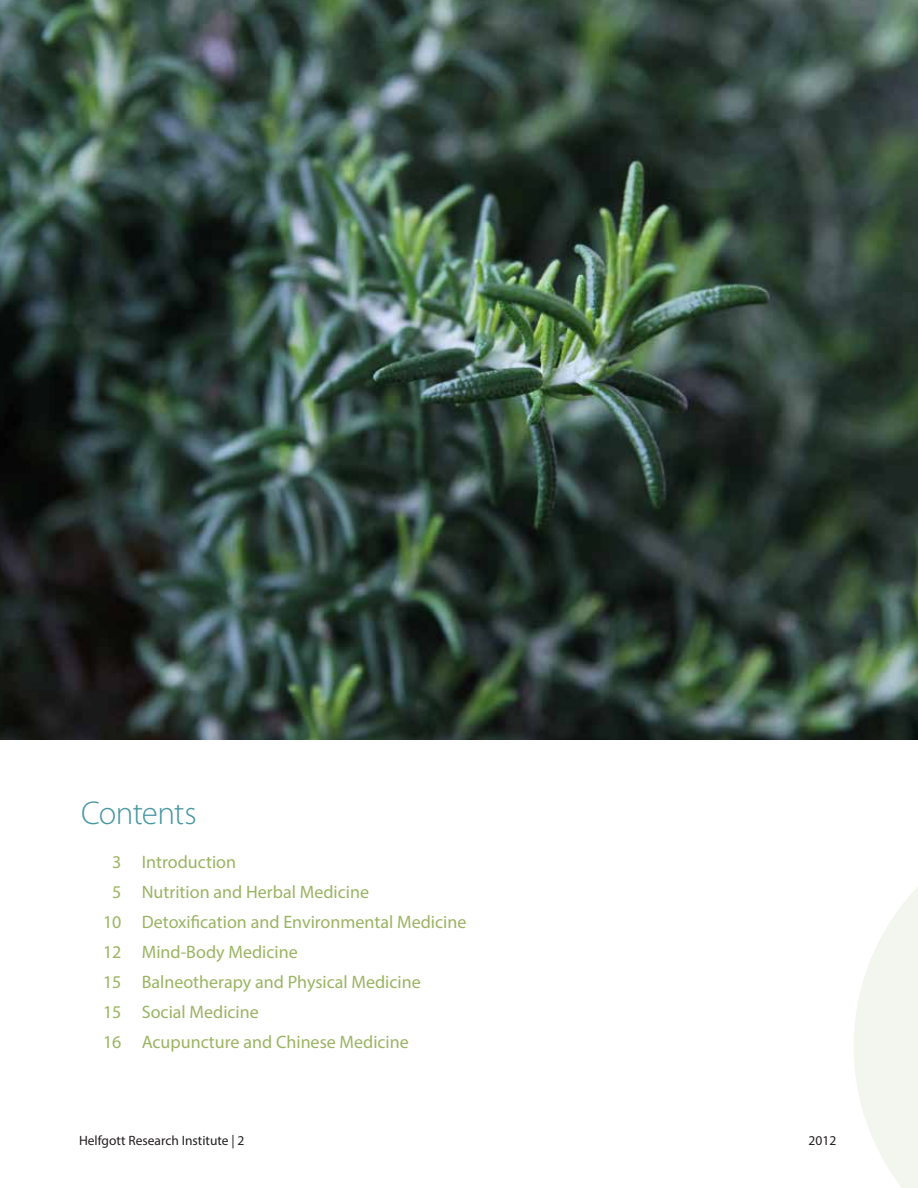
<style>
.page{position:relative;width:918px;height:1188px;background:#fff}
.page>*{position:absolute;margin:0;border:0;box-sizing:border-box;transform-origin:0 0}
.t1{font:300 33px "Myriad Pro";letter-spacing:-.025em;color:#4897a2}
.t2{font:18px "Myriad Pro";color:#9ab462}
.t3{font:13.5px "Myriad Pro";color:#231f20}
</style>
<div class="page">
<svg style="left:854px;top:887px;width:64px;height:301px"></svg>
<img style="left:0;top:0;width:918px;height:740px">
<h1 class="t1" style="left:81px;top:794px;width:117px">Contents</h1>
<p class="t2" style="left:112px;top:851px;width:125px">3 Introduction</p>
<p class="t2" style="left:112px;top:881px;width:258px">5 Nutrition and Herbal Medicine</p>
<p class="t2" style="left:103px;top:911px;width:365px">10 Detoxification and Environmental Medicine</p>
<p class="t2" style="left:103px;top:941px;width:196px">12 Mind-Body Medicine</p>
<p class="t2" style="left:103px;top:971px;width:319px">15 Balneotherapy and Physical Medicine</p>
<p class="t2" style="left:103px;top:1001px;width:157px">15 Social Medicine</p>
<p class="t2" style="left:103px;top:1031px;width:307px">16 Acupuncture and Chinese Medicine</p>
<p class="t3" style="left:79px;top:1132px;width:167px">Helfgott Research Institute | 2</p>
<p class="t3" style="left:809px;top:1132px;width:29px">2012</p>
</div>
